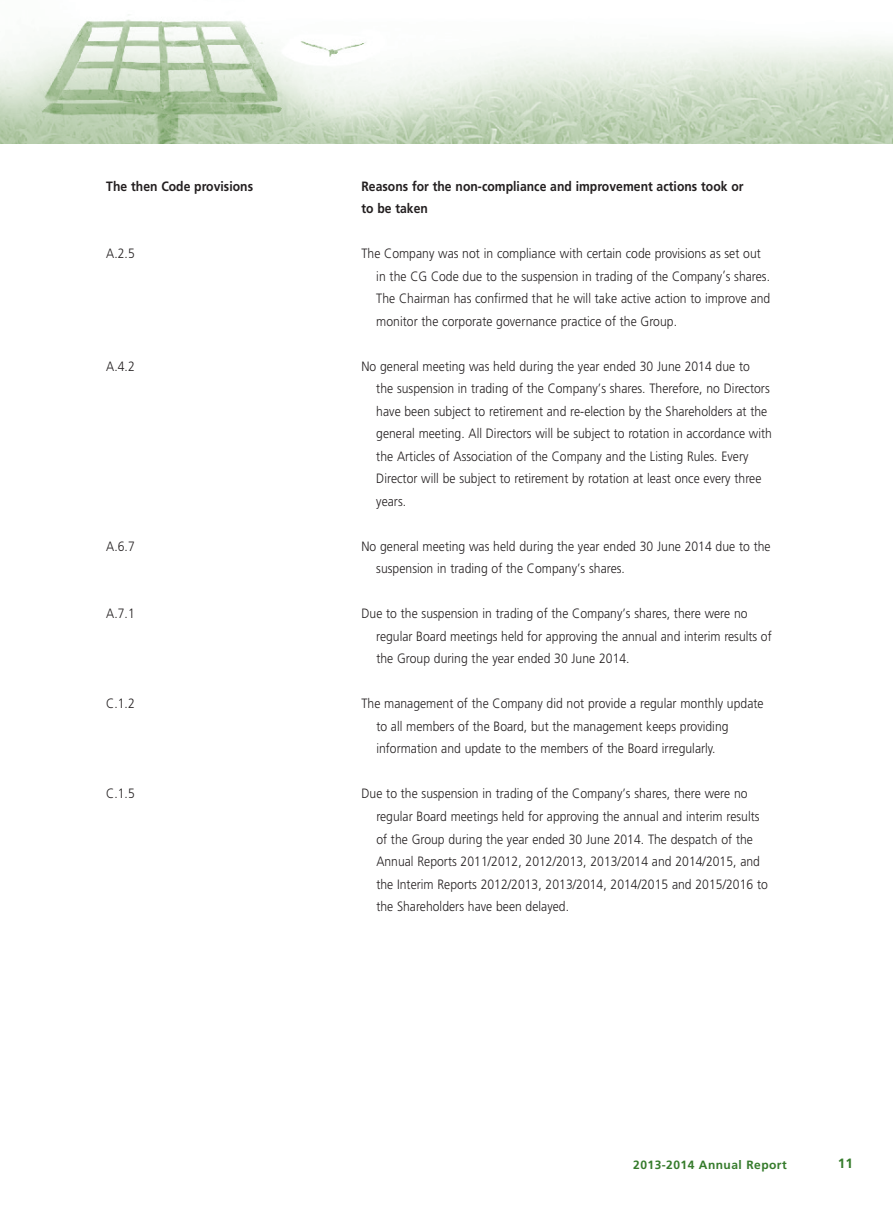
<style>
.page{position:relative;width:893px;height:1212px;background:#fff}
.page>*{position:absolute;margin:0;border:0;box-sizing:border-box;transform-origin:0 0}
.t1{font:300 13.5px/22.5px "Frutiger LT Std";letter-spacing:.005em;color:#231f20;scale:.9 1}
.t2{font:700 13.5px/22.5px "Frutiger LT Std";letter-spacing:.005em;color:#231f20;scale:.9 1}
.t3{font:700 13.5px "Frutiger LT Std";color:#357b2b}
.t4{font:700 12px "Frutiger LT Std";letter-spacing:.04em;color:#357b2b}
</style>
<div class="page">
<img style="left:0;top:14px;width:893px;height:129px">
<p class="t2" style="left:106px;top:175px;width:165px">The then Code provisions</p>
<p class="t2" style="left:361px;top:175px;width:426px">Reasons for the non-compliance and improvement actions took or to be taken</p>
<p class="t1" style="left:106px;top:243px;width:33px">A.2.5</p>
<p class="t1" style="left:376px;top:243px;width:439px;text-indent:-15px">The Company was not in compliance with certain code provisions as set out in the CG Code due to the suspension in trading of the Company’s shares.<br>The Chairman has confirmed that he will take active action to improve and monitor the corporate governance practice of the Group.</p>
<p class="t1" style="left:106px;top:355px;width:33px">A.4.2</p>
<p class="t1" style="left:376px;top:355px;width:441px;text-indent:-15px">No general meeting was held during the year ended 30 June 2014 due to<br>the suspension in trading of the Company’s shares. Therefore, no Directors have been subject to retirement and re-election by the Shareholders at the general meeting. All Directors will be subject to rotation in accordance with the Articles of Association of the Company and the Listing Rules. Every Director will be subject to retirement by rotation at least once every three years.</p>
<p class="t1" style="left:106px;top:535px;width:33px">A.6.7</p>
<p class="t1" style="left:376px;top:535px;width:440px;text-indent:-15px">No general meeting was held during the year ended 30 June 2014 due to the suspension in trading of the Company’s shares.</p>
<p class="t1" style="left:106px;top:603px;width:33px">A.7.1</p>
<p class="t1" style="left:376px;top:603px;width:441px;text-indent:-15px">Due to the suspension in trading of the Company’s shares, there were no regular Board meetings held for approving the annual and interim results of the Group during the year ended 30 June 2014.</p>
<p class="t1" style="left:106px;top:693px;width:33px">C.1.2</p>
<p class="t1" style="left:376px;top:693px;width:432px;text-indent:-15px">The management of the Company did not provide a regular monthly update to all members of the Board, but the management keeps providing information and update to the members of the Board irregularly.</p>
<p class="t1" style="left:106px;top:783px;width:33px">C.1.5</p>
<p class="t1" style="left:376px;top:783px;width:436px;text-indent:-15px">Due to the suspension in trading of the Company’s shares, there were no regular Board meetings held for approving the annual and interim results of the Group during the year ended 30 June 2014. The despatch of the Annual Reports 2011/2012, 2012/2013, 2013/2014 and 2014/2015, and the Interim Reports 2012/2013, 2013/2014, 2014/2015 and 2015/2016 to the Shareholders have been delayed.</p>
<p class="t4" style="left:633px;top:1157px;width:155px">2013-2014 Annual Report</p>
<p class="t3" style="left:838px;top:1155px;width:17px">11</p>
</div>
